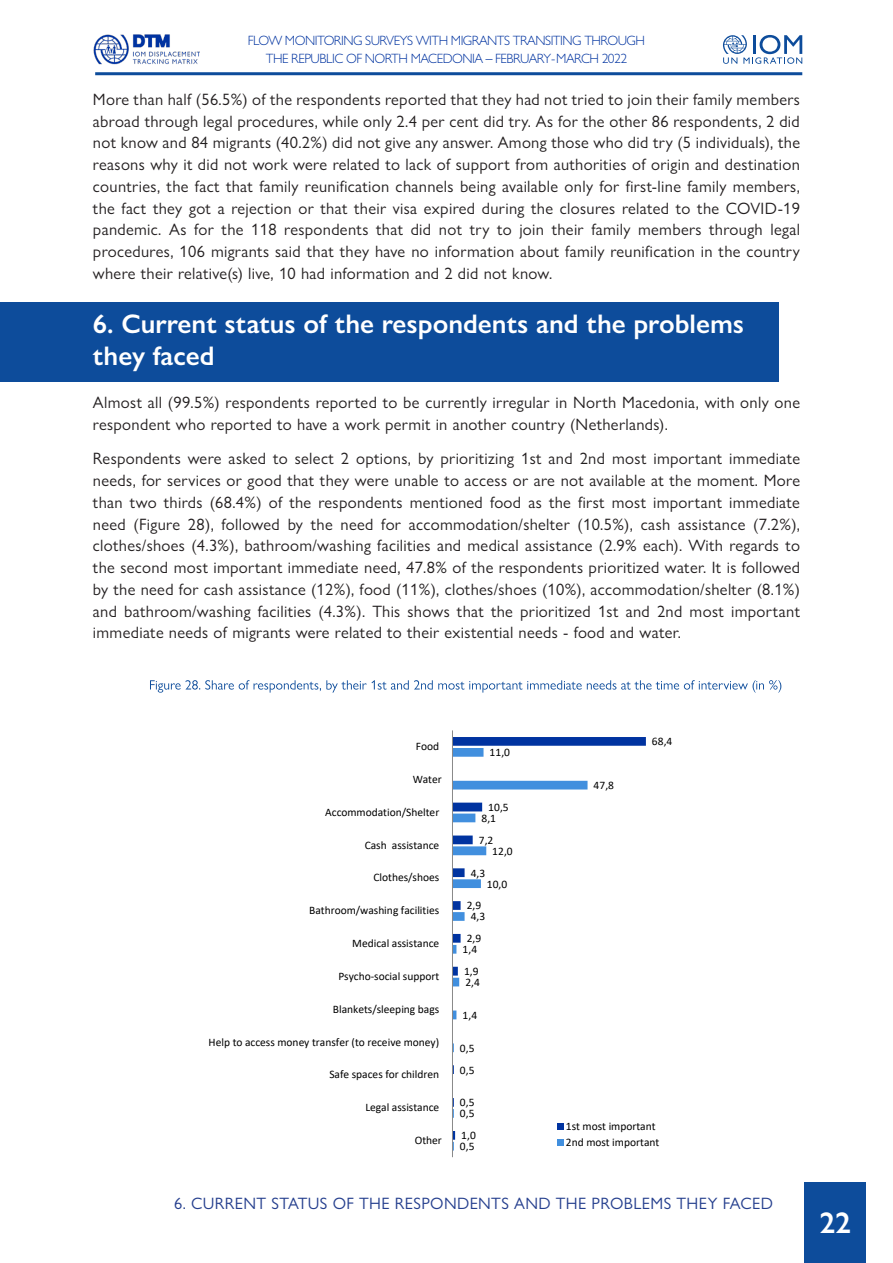
<style>
.page{position:relative;width:893px;height:1263px;background:#fff}
.page>*{position:absolute;margin:0;border:0;box-sizing:border-box;transform-origin:0 0}
.t1{font:600 30px "Gill Sans Nova";color:#fff}
.Numbering_golem{font:600 27px/32.4px "Gill Sans Nova";color:#fff}
.Body{font:16.5px/21.8px "Gill Sans Nova";letter-spacing:.02em;color:#231f20;text-align:justify}
.Footer_text{font:16.5px "Gill Sans Nova";letter-spacing:.02em;color:#253f8e}
.t2{font:300 13.5px/18px "Gill Sans Nova";letter-spacing:-.04em;color:#0033a0;text-align:center}
.t3{font:11.4px/16.4px "Calibri";color:#000}
.s1{font-weight:400;font-style:italic}
</style>
<div class="page">
<img style="left:93px;top:34px;width:107px;height:31px">
<hr style="left:95px;top:72px;width:707px;height:3px;background:#0d4c9b">
<svg style="left:723px;top:35px;width:79px;height:29px"></svg>
<div style="left:804px;top:1182px;width:62px;height:81px;background:#0d4c9b"></div>
<div style="left:0;top:302px;width:778px;height:80px;background:#0d4c9b"></div>
<svg style="left:453px;top:737px;width:193px;height:403px"></svg>
<hr style="left:452px;top:730px;width:1px;height:427px;background:#898989">
<div style="left:557px;top:1123px;width:6px;height:7px;background:#0033a0"></div>
<svg style="left:557px;top:1140px;width:6px;height:6px"></svg>
<svg style="left:150px;top:680px;width:631px;height:13px"></svg>
<p class="t2" style="left:248px;top:32px;width:399px">FLOW MONITORING SURVEYS WITH MIGRANTS TRANSITING THROUGH<br>THE REPUBLIC OF NORTH MACEDONIA <span class="s1">–</span> FEBRUARY-MARCH 2022</p>
<p class="Body" style="left:93px;top:88px;width:709px">More than half (56.5%) of the respondents reported that they had not tried to join their family members abroad through legal procedures, while only 2.4 per cent did try. As for the other 86 respondents, 2 did not know and 84 migrants (40.2%) did not give any answer. Among those who did try (5 individuals), the reasons why it did not work were related to lack of support from authorities of origin and destination countries, the fact that family reunification channels being available only for first-line family members, the fact they got a rejection or that their visa expired during the closures related to the COVID-19 pandemic. As for the 118 respondents that did not try to join their family members through legal procedures, 106 migrants said that they have no information about family reunification in the country where their relative(s) live, 10 had information and 2 did not know.</p>
<p class="Numbering_golem" style="left:93px;top:307px;width:653px">6. Current status of the respondents and the problems they faced</p>
<p class="Body" style="left:93px;top:391px;width:709px">Almost all (99.5%) respondents reported to be currently irregular in North Macedonia, with only one respondent who reported to have a work permit in another country (Netherlands).</p>
<p class="Body" style="left:93px;top:448px;width:709px">Respondents were asked to select 2 options, by prioritizing 1st and 2nd most important immediate needs, for services or good that they were unable to access or are not available at the moment. More than two thirds (68.4%) of the respondents mentioned food as the first most important immediate need (Figure 28), followed by the need for accommodation/shelter (10.5%), cash assistance (7.2%), clothes/shoes (4.3%), bathroom/washing facilities and medical assistance (2.9% each). With regards to the second most important immediate need, 47.8% of the respondents prioritized water. It is followed by the need for cash assistance (12%), food (11%), clothes/shoes (10%), accommodation/shelter (8.1%) and bathroom/washing facilities (4.3%). This shows that the prioritized 1st and 2nd most important immediate needs of migrants were related to their existential needs - food and water.</p>
<p class="t3" style="left:416px;top:738px;width:25px">Food</p>
<p class="t3" style="left:490px;top:744px;width:22px">11,0</p>
<p class="t3" style="left:652px;top:733px;width:22px">68,4</p>
<p class="t3" style="left:413px;top:771px;width:31px">Water</p>
<p class="t3" style="left:594px;top:777px;width:22px">47,8</p>
<p class="t3" style="left:325px;top:803px;width:116px">Accommodation/Shelter</p>
<p class="t3" style="left:488px;top:799px;width:22px">10,5</p>
<p class="t3" style="left:482px;top:810px;width:16px">8,1</p>
<p class="t3" style="left:365px;top:836px;width:76px">Cash assistance</p>
<p class="t3" style="left:479px;top:831px;width:16px">7,2</p>
<p class="t3" style="left:492px;top:842px;width:22px">12,0</p>
<p class="t3" style="left:373px;top:869px;width:67px">Clothes/shoes</p>
<p class="t3" style="left:471px;top:864px;width:16px">4,3</p>
<p class="t3" style="left:487px;top:875px;width:22px">10,0</p>
<p class="t3" style="left:309px;top:902px;width:132px">Bathroom/washing facilities</p>
<p class="t3" style="left:467px;top:897px;width:16px">2,9</p>
<p class="t3" style="left:471px;top:908px;width:16px">4,3</p>
<p class="t3" style="left:352px;top:935px;width:88px">Medical assistance</p>
<p class="t3" style="left:467px;top:930px;width:16px">2,9</p>
<p class="t3" style="left:463px;top:941px;width:16px">1,4</p>
<p class="t3" style="left:338px;top:968px;width:102px">Psycho-social support</p>
<p class="t3" style="left:464px;top:963px;width:16px">1,9</p>
<p class="t3" style="left:465px;top:974px;width:16px">2,4</p>
<p class="t3" style="left:333px;top:1000px;width:108px">Blankets/sleeping bags</p>
<p class="t3" style="left:463px;top:1006px;width:16px">1,4</p>
<p class="t3" style="left:209px;top:1033px;width:232px">Help to access money transfer (to receive money)</p>
<p class="t3" style="left:460px;top:1039px;width:16px">0,5</p>
<p class="t3" style="left:329px;top:1066px;width:111px">Safe spaces for children</p>
<p class="t3" style="left:460px;top:1061px;width:16px">0,5</p>
<p class="t3" style="left:365px;top:1099px;width:75px">Legal assistance</p>
<p class="t3" style="left:460px;top:1094px;width:16px">0,5</p>
<p class="t3" style="left:460px;top:1105px;width:16px">0,5</p>
<p class="t3" style="left:415px;top:1132px;width:29px">Other</p>
<p class="t3" style="left:461px;top:1127px;width:16px">1,0</p>
<p class="t3" style="left:460px;top:1138px;width:16px">0,5</p>
<p class="t3" style="left:566px;top:1117px;width:95px">1st most important<br>2nd most important</p>
<p class="Footer_text" style="left:174px;top:1193px;width:600px">6. CURRENT STATUS OF THE RESPONDENTS AND THE PROBLEMS THEY FACED</p>
<h1 class="t1" style="left:819px;top:1204px;width:33px">22</h1>
</div>
